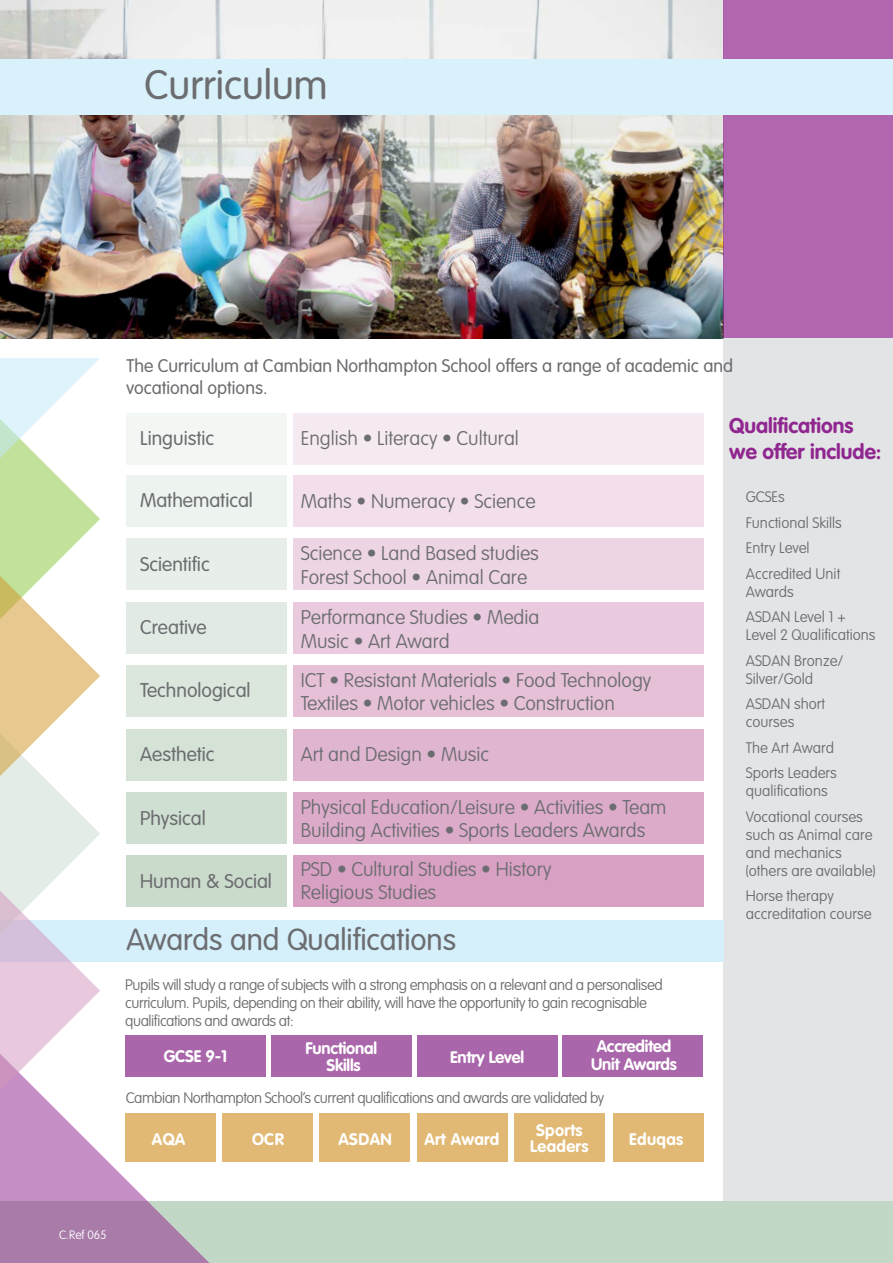
<style>
.page{position:relative;width:893px;height:1263px;background:#fff}
.page>*{position:absolute;margin:0;border:0;box-sizing:border-box;transform-origin:0 0}
.t1{font:300 40.5px "VAG Rounded Std";color:#6c6d70}
._06_Spread_title{font:300 30px "VAG Rounded Std";color:#6c6d70}
.t2{font:700 21px "VAG Rounded Std";color:#90268f}
.t3{font:100 19.65px/23.5px "VAG Rounded Std";color:#6c6d70}
._06_Spread_title-2{font:300 19.65px "VAG Rounded Std";color:#6c6d70}
.t4{font:300 18px/21.6px "VAG Rounded Std";color:#6c6d70}
.t5{font:700 16.5px "VAG Rounded Std";letter-spacing:-.01em;color:#fff}
.t6{font:700 16.5px/16.5px "VAG Rounded Std";letter-spacing:.02em;color:#fff;text-align:center}
.t7{font:100 15px/18px "VAG Rounded Std";letter-spacing:-.02em;color:#6c6d70}
.t8{font:100 15px "VAG Rounded Std";color:#6c6d70}
.t9{font:100 12px "VAG Rounded Std";color:#fff}
</style>
<div class="page">
<img style="left:0;top:0;width:723px;height:338px">
<div style="left:723px;top:338px;width:170px;height:925px;background:#e3e4e5"></div>
<div style="left:0;top:1201px;width:893px;height:62px;background:#c3d7c6"></div>
<svg style="left:0;top:1126px;width:209px;height:137px"></svg>
<div style="left:723px;top:0;width:170px;height:338px;background:#b167b0"></div>
<div style="left:0;top:60px;width:893px;height:55px;background:#d9f1fb"></div>
<div style="left:126px;top:475px;width:160px;height:51px;background:#edf3ee"></div>
<div style="left:126px;top:538px;width:160px;height:52px;background:#e7efe8"></div>
<div style="left:126px;top:602px;width:160px;height:51px;background:#e1ebe3"></div>
<div style="left:126px;top:665px;width:160px;height:52px;background:#dbe7dd"></div>
<div style="left:126px;top:729px;width:160px;height:51px;background:#d5e3d7"></div>
<div style="left:126px;top:792px;width:160px;height:52px;background:#cfdfd2"></div>
<div style="left:126px;top:856px;width:160px;height:51px;background:#c4d8c7"></div>
<div style="left:126px;top:413px;width:160px;height:52px;background:#f3f7f4"></div>
<div style="left:293px;top:475px;width:410px;height:51px;background:#f2dfeb"></div>
<div style="left:293px;top:538px;width:410px;height:52px;background:#edd5e4"></div>
<div style="left:293px;top:602px;width:410px;height:51px;background:#e9cade"></div>
<div style="left:293px;top:665px;width:410px;height:52px;background:#e5c0d7"></div>
<div style="left:293px;top:729px;width:410px;height:51px;background:#e0b5d0"></div>
<div style="left:293px;top:792px;width:410px;height:52px;background:#dcabca"></div>
<div style="left:293px;top:856px;width:410px;height:51px;background:#d8a0c3"></div>
<div style="left:293px;top:413px;width:410px;height:52px;background:#f6eaf2"></div>
<div style="left:0;top:920px;width:724px;height:42px;background:#d5effb"></div>
<div style="left:125px;top:1035px;width:141px;height:42px;background:#a966aa"></div>
<div style="left:271px;top:1035px;width:141px;height:42px;background:#a966aa"></div>
<div style="left:417px;top:1035px;width:141px;height:42px;background:#a966aa"></div>
<div style="left:562px;top:1035px;width:141px;height:42px;background:#a966aa"></div>
<div style="left:125px;top:1113px;width:91px;height:49px;background:#e1b975"></div>
<div style="left:222px;top:1113px;width:91px;height:49px;background:#e1b975"></div>
<div style="left:320px;top:1113px;width:90px;height:49px;background:#e1b975"></div>
<div style="left:417px;top:1113px;width:90px;height:49px;background:#e1b975"></div>
<div style="left:514px;top:1113px;width:90px;height:49px;background:#e1b975"></div>
<svg style="left:0;top:358px;width:100px;height:768px"></svg>
<div style="left:613px;top:1113px;width:90px;height:49px;background:#e1b975"></div>
<p class="t1" style="left:145px;top:62px;width:185px">Curriculum</p>
<p class="t4" style="left:126px;top:355px;width:608px">The Curriculum at Cambian Northampton School offers a range of academic and vocational options.</p>
<p class="_06_Spread_title-2" style="left:140px;top:427px;width:76px">Linguistic</p>
<p class="_06_Spread_title-2" style="left:140px;top:489px;width:114px">Mathematical</p>
<p class="_06_Spread_title-2" style="left:140px;top:553px;width:71px">Scientific</p>
<p class="_06_Spread_title-2" style="left:140px;top:616px;width:68px">Creative</p>
<p class="_06_Spread_title-2" style="left:140px;top:679px;width:112px">Technological</p>
<p class="_06_Spread_title-2" style="left:140px;top:743px;width:76px">Aesthetic</p>
<p class="_06_Spread_title-2" style="left:140px;top:806px;width:67px">Physical</p>
<p class="_06_Spread_title-2" style="left:140px;top:870px;width:133px">Human &amp; Social</p>
<p class="t3" style="left:301px;top:427px;width:220px">English • Literacy • Cultural</p>
<p class="t3" style="left:301px;top:490px;width:236px">Maths • Numeracy • Science</p>
<p class="t3" style="left:301px;top:542px;width:240px">Science • Land Based studies</p>
<p class="t3" style="left:301px;top:566px;width:228px">Forest School • Animal Care</p>
<p class="t3" style="left:301px;top:606px;width:240px">Performance Studies • Media</p>
<p class="t3" style="left:301px;top:630px;width:151px">Music • Art Award</p>
<p class="t3" style="left:301px;top:669px;width:352px">ICT • Resistant Materials • Food Technology<br>Textiles • Motor vehicles • Construction</p>
<p class="t3" style="left:301px;top:743px;width:190px">Art and Design • Music</p>
<p class="t3" style="left:301px;top:796px;width:367px">Physical Education/Leisure • Activities • Team<br>Building Activities • Sports Leaders Awards</p>
<p class="t3" style="left:301px;top:858px;width:252px">PSD • Cultural Studies • History</p>
<p class="t3" style="left:301px;top:881px;width:137px">Religious Studies</p>
<p class="_06_Spread_title" style="left:126px;top:922px;width:331px">Awards and Qualifications</p>
<p class="t7" style="left:125px;top:976px;width:539px">Pupils will study a range of subjects with a strong emphasis on a relevant and a personalised curriculum. Pupils, depending on their ability, will have the opportunity to gain recognisable qualifications and awards at:</p>
<p class="t5" style="left:164px;top:1047px;width:65px">GCSE 9-1</p>
<p class="t5" style="left:597px;top:1037px;width:76px">Accredited</p>
<p class="t5" style="left:591px;top:1055px;width:87px">Unit Awards</p>
<p class="t7" style="left:126px;top:1089px;width:480px">Cambian Northampton School’s current qualifications and awards are validated by</p>
<p class="t5" style="left:152px;top:1129px;width:35px">AQA</p>
<p class="t5" style="left:252px;top:1129px;width:33px">OCR</p>
<p class="t5" style="left:338px;top:1129px;width:55px">ASDAN</p>
<p class="t6" style="left:424px;top:1131px;width:76px">Art Award</p>
<p class="t6" style="left:530px;top:1122px;width:60px">Sports<br>Leaders</p>
<p class="t5" style="left:305px;top:1039px;width:73px">Functional</p>
<p class="t5" style="left:326px;top:1055px;width:36px">Skills</p>
<p class="t5" style="left:450px;top:1048px;width:75px">Entry Level</p>
<p class="t5" style="left:629px;top:1129px;width:55px">Eduqas</p>
<p class="t2" style="left:729px;top:414px;width:126px">Qualifications</p>
<p class="t2" style="left:729px;top:439px;width:154px">we offer include:</p>
<p class="t7" style="left:746px;top:488px;width:41px">GCSEs</p>
<p class="t8" style="left:746px;top:514px;width:98px">Functional Skills</p>
<p class="t8" style="left:746px;top:539px;width:65px">Entry Level</p>
<p class="t8" style="left:746px;top:565px;width:96px">Accredited Unit</p>
<p class="t7" style="left:746px;top:583px;width:50px">Awards</p>
<p class="t8" style="left:746px;top:608px;width:102px">ASDAN Level 1 +</p>
<p class="t8" style="left:746px;top:626px;width:131px">Level 2 Qualifications</p>
<p class="t8" style="left:746px;top:652px;width:99px">ASDAN Bronze/</p>
<p class="t8" style="left:746px;top:670px;width:69px">Silver/Gold</p>
<p class="t8" style="left:746px;top:695px;width:81px">ASDAN short</p>
<p class="t8" style="left:746px;top:713px;width:50px">courses</p>
<p class="t8" style="left:746px;top:739px;width:90px">The Art Award</p>
<p class="t8" style="left:746px;top:764px;width:93px">Sports Leaders</p>
<p class="t8" style="left:746px;top:782px;width:83px">qualifications</p>
<p class="t8" style="left:746px;top:808px;width:119px">Vocational courses</p>
<p class="t8" style="left:746px;top:826px;width:128px">such as Animal care</p>
<p class="t8" style="left:746px;top:844px;width:98px">and mechanics</p>
<p class="t8" style="left:746px;top:862px;width:131px">(others are available)</p>
<p class="t8" style="left:746px;top:887px;width:90px">Horse therapy</p>
<p class="t8" style="left:746px;top:905px;width:127px">accreditation course</p>
<p class="t9" style="left:59px;top:1227px;width:49px">C.Ref 065</p>
</div>
